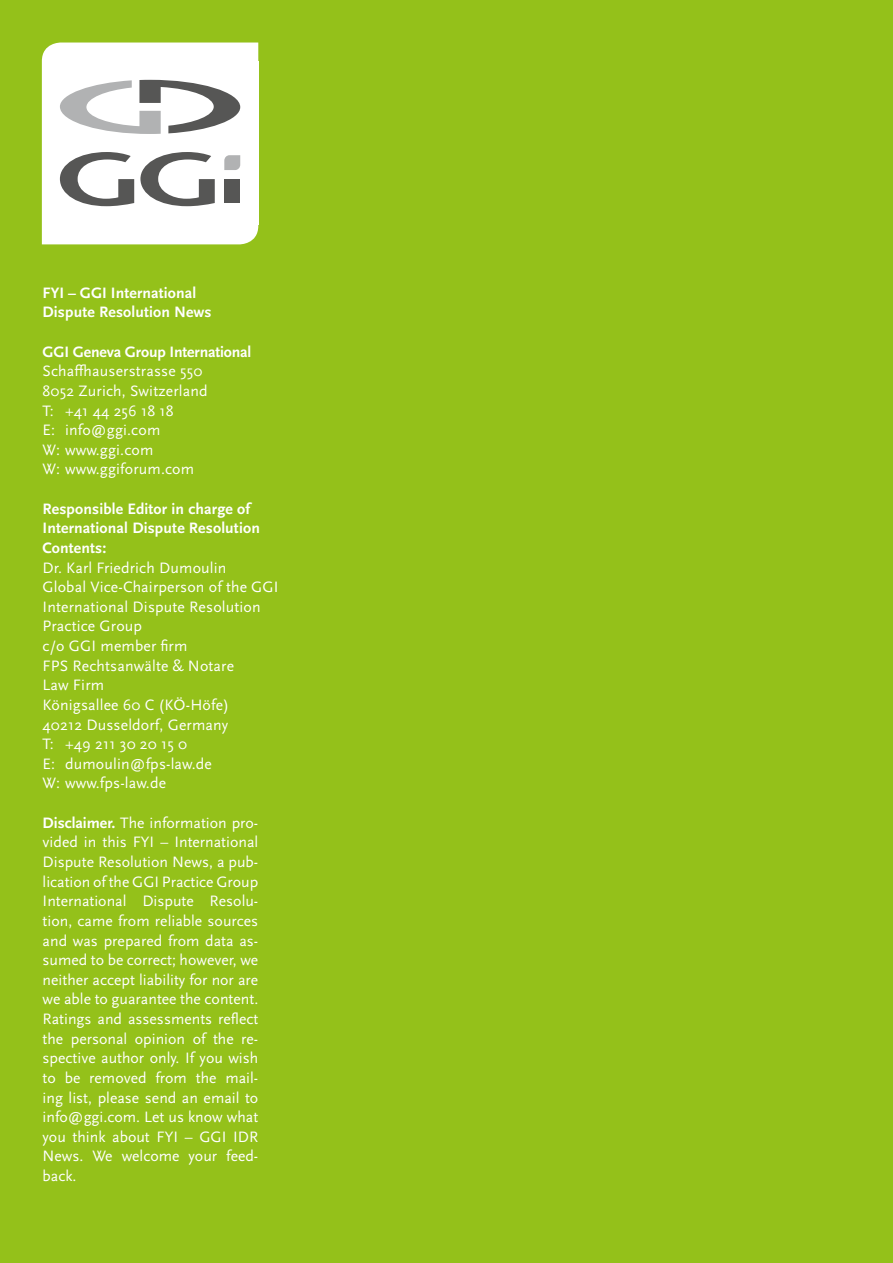
<style>
.page{position:relative;width:893px;height:1263px;background:#94c11a}
.page>*{position:absolute;margin:0;border:0;box-sizing:border-box;transform-origin:0 0}
.t1{font:15.75px/19.6px "Scala Sans Pro";letter-spacing:.01em;color:#fff}
.t2{font:700 15.75px/19.6px "Scala Sans Pro";letter-spacing:.01em;color:#fff}
.t3{font:700 15.75px "Scala Sans Pro";letter-spacing:-.01em;color:#fff}
.s1{font-weight:700}
</style>
<div class="page">
<svg style="left:42px;top:0;width:216px;height:244px"></svg>
<p class="t2" style="left:43px;top:283px;width:171px">FYI – GGI International<br>Dispute Resolution News</p>
<p class="t3" style="left:43px;top:342px;width:210px">GGI Geneva Group International</p>
<p class="t1" style="left:43px;top:361px;width:167px">Schaffhauserstrasse 550<br>8052 Zurich, Switzerland<br>T: +41 44 256 18 18<br>E: info@ggi.com<br>W: www.ggi.com<br>W: www.ggiforum.com</p>
<p class="t2" style="left:43px;top:499px;width:219px">Responsible Editor in charge of<br>International Dispute Resolution<br>Contents:</p>
<p class="t1" style="left:43px;top:557px;width:238px">Dr. Karl Friedrich Dumoulin<br>Global Vice-Chairperson of the GGI<br>International Dispute Resolution<br>Practice Group<br>c/o GGI member firm<br>FPS Rechtsanwälte &amp; Notare<br>Law Firm<br>Königsallee 60 C (KÖ-Höfe)<br>40212 Dusseldorf, Germany<br>T: +49 211 30 20 15 0<br>E: dumoulin@fps-law.de<br>W: www.fps-law.de</p>
<p class="t1" style="left:43px;top:813px;width:217px;text-align:justify"><span class="s1">Disclaimer.</span> The information pro&shy;vided in this FYI – International Dispute Resolution News, a pub&shy;lication of the GGI Practice Group International Dispute Resolu&shy;tion, came from reliable sources and was prepared from data as&shy;sumed to be correct; however, we neither accept liability for nor are we able to guarantee the content.<br>Ratings and assessments reflect the personal opinion of the re&shy;spective author only. If you wish to be removed from the mail&shy;ing list, please send an email to info@ggi.com. Let us know what you think about FYI – GGI IDR News. We welcome your feed&shy;back.</p>
</div>
